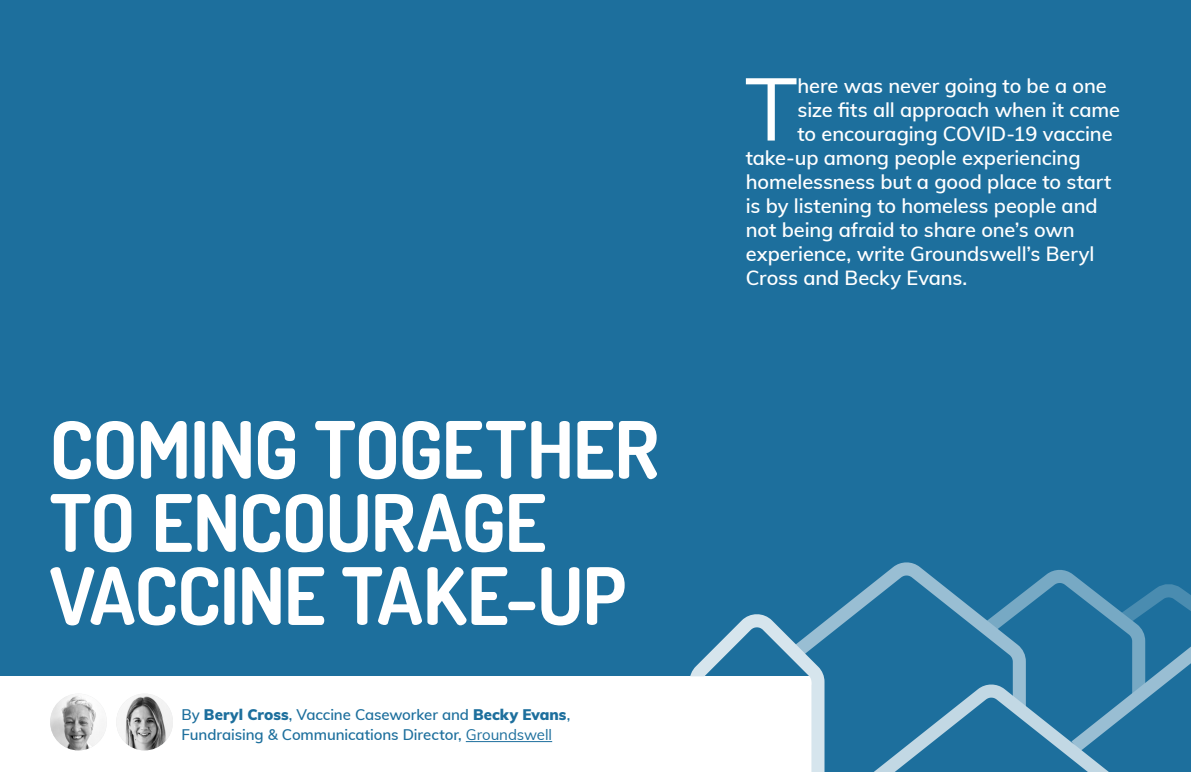
<style>
.page{position:relative;width:1191px;height:772px;background:#fff}
.page>*{position:absolute;margin:0;border:0;box-sizing:border-box;transform-origin:0 0}
.t1{font:87.4px "Muli";color:#fff}
.t2{font:700 79px/73px "Dosis";letter-spacing:-.02em;color:#fff}
.t3{font:600 20px "Muli";letter-spacing:-.005em;color:#fff}
.t4{font:600 15px/20px "Muli";letter-spacing:-.005em;color:#1d6f9d}
.s1{font-weight:900}
.s2{font-weight:400}
</style>
<div class="page">
<div style="left:594px;top:0;width:597px;height:771px;background:#1d6f9d"></div>
<div style="left:0;top:0;width:596px;height:771px;background:#1d6f9d"></div>
<div style="left:0;top:675px;width:811px;height:96px;background:#fff"></div>
<svg style="left:835px;top:562px;width:356px;height:109px"></svg>
<svg style="left:690px;top:613px;width:145px;height:62px"></svg>
<svg style="left:744px;top:671px;width:437px;height:100px"></svg>
<div style="left:669px;top:675px;width:142px;height:15px;background:#fff;border-radius:7px"></div>
<hr style="left:466px;top:740px;width:86px;height:1px;background:#1d6f9d">
<img style="left:116px;top:693px;width:57px;height:56px;border-radius:28px">
<img style="left:50px;top:693px;width:57px;height:56px;border-radius:28px">
<h2 class="t2" style="left:50px;top:411px;width:611px">COMING TOGETHER<br>TO ENCOURAGE<br>VACCINE TAKE-UP</h2>
<p class="t4" style="left:181px;top:703px;width:390px">By <span class="s1">Beryl Cross</span>, Vaccine Caseworker and <span class="s1">Becky Evans</span>,<br>Fundraising &amp; Communications Director, <span class="s2">Groundswell</span></p>
<h1 class="t1" style="left:745px;top:45px;width:54px">T</h1>
<p class="t3" style="left:797px;top:71px;width:311px">here was never going to be a one</p>
<p class="t3" style="left:797px;top:95px;width:324px">size fits all approach when it came</p>
<p class="t3" style="left:797px;top:119px;width:316px">to encouraging COVID-19 vaccine</p>
<p class="t3" style="left:746px;top:143px;width:336px">take-up among people experiencing</p>
<p class="t3" style="left:746px;top:167px;width:367px">homelessness but a good place to start</p>
<p class="t3" style="left:746px;top:191px;width:353px">is by listening to homeless people and</p>
<p class="t3" style="left:746px;top:215px;width:330px">not being afraid to share one’s own</p>
<p class="t3" style="left:746px;top:239px;width:350px">experience, write Groundswell’s Beryl</p>
<p class="t3" style="left:746px;top:263px;width:223px">Cross and Becky Evans.</p>
</div>
